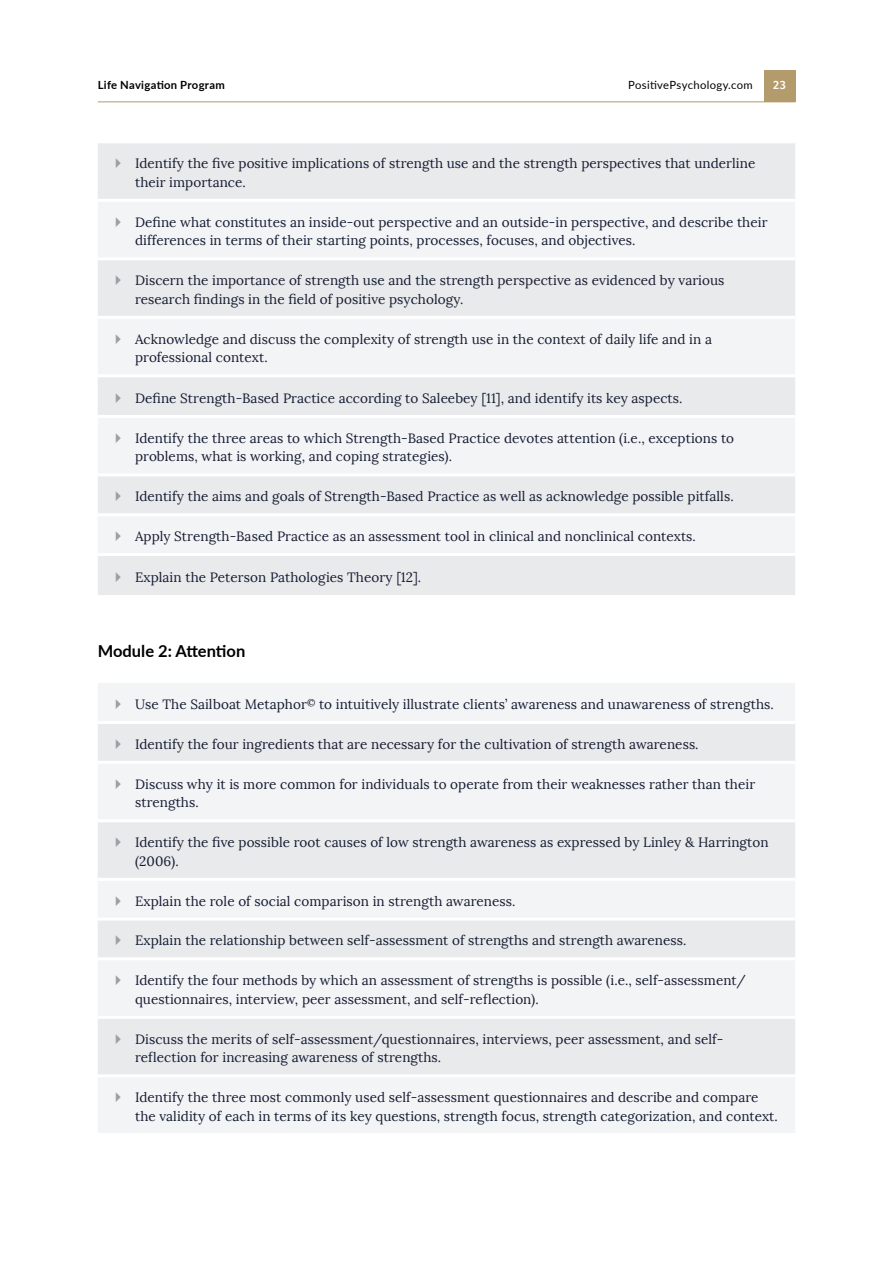
<style>
.page{position:relative;width:893px;height:1263px;background:#fff}
.page>*{position:absolute;margin:0;border:0;box-sizing:border-box;transform-origin:0 0}
.t1{font:700 16.5px "Lato";color:#000}
.t2{font:13.5px/18.8px "Lora";letter-spacing:.005em;color:#161d33}
.t3{font:500 12px "Fira Sans";color:#fff}
.t4{font:11.25px "Lato";letter-spacing:.025em;color:#000}
.t5{font:700 11.25px "Lato";letter-spacing:.025em;color:#000}
</style>
<div class="page">
<div style="left:98px;top:143px;width:697px;height:452px;background:#e9eaec"></div>
<svg style="left:98px;top:202px;width:697px;height:351px;fill:#f3f4f6"></svg>
<hr style="left:98px;top:199px;width:697px;height:3px;background:#fff">
<hr style="left:98px;top:257px;width:697px;height:3px;background:#fff">
<hr style="left:98px;top:316px;width:697px;height:3px;background:#fff">
<hr style="left:98px;top:374px;width:697px;height:3px;background:#fff">
<hr style="left:98px;top:415px;width:697px;height:3px;background:#fff">
<hr style="left:98px;top:473px;width:697px;height:3px;background:#fff">
<hr style="left:98px;top:513px;width:697px;height:3px;background:#fff">
<hr style="left:98px;top:553px;width:697px;height:3px;background:#fff">
<div style="left:98px;top:683px;width:697px;height:450px;background:#f3f4f6"></div>
<svg style="left:98px;top:724px;width:697px;height:350px;fill:#e9eaec"></svg>
<hr style="left:98px;top:721px;width:697px;height:3px;background:#fff">
<hr style="left:98px;top:761px;width:697px;height:3px;background:#fff">
<hr style="left:98px;top:819px;width:697px;height:3px;background:#fff">
<hr style="left:98px;top:878px;width:697px;height:3px;background:#fff">
<hr style="left:98px;top:917px;width:697px;height:3px;background:#fff">
<hr style="left:98px;top:957px;width:697px;height:3px;background:#fff">
<hr style="left:98px;top:1016px;width:697px;height:3px;background:#fff">
<hr style="left:98px;top:1074px;width:697px;height:3px;background:#fff">
<hr style="left:98px;top:102px;width:697px;height:1px;background:#b49b6b">
<div style="left:764px;top:71px;width:31px;height:31px;background:#b49b6b"></div>
<svg style="left:116px;top:158px;width:5px;height:10px"></svg>
<svg style="left:116px;top:217px;width:5px;height:10px"></svg>
<svg style="left:116px;top:275px;width:5px;height:10px"></svg>
<svg style="left:116px;top:334px;width:5px;height:10px"></svg>
<svg style="left:116px;top:393px;width:5px;height:10px"></svg>
<svg style="left:116px;top:433px;width:5px;height:10px"></svg>
<svg style="left:116px;top:491px;width:5px;height:10px"></svg>
<svg style="left:116px;top:531px;width:5px;height:10px"></svg>
<svg style="left:116px;top:572px;width:5px;height:9px"></svg>
<svg style="left:116px;top:699px;width:5px;height:10px"></svg>
<svg style="left:116px;top:739px;width:5px;height:10px"></svg>
<svg style="left:116px;top:779px;width:5px;height:9px"></svg>
<svg style="left:116px;top:837px;width:5px;height:10px"></svg>
<svg style="left:116px;top:896px;width:5px;height:9px"></svg>
<svg style="left:116px;top:935px;width:5px;height:10px"></svg>
<svg style="left:116px;top:975px;width:5px;height:10px"></svg>
<svg style="left:116px;top:1034px;width:5px;height:9px"></svg>
<svg style="left:116px;top:1092px;width:5px;height:10px"></svg>
<p class="t5" style="left:98px;top:77px;width:129px">Life Navigation Program</p>
<p class="t4" style="left:628px;top:77px;width:126px">PositivePsychology.com</p>
<p class="t3" style="left:773px;top:75px;width:14px">23</p>
<p class="t2" style="left:135px;top:154px;width:622px">Identify the five positive implications of strength use and the strength perspectives that underline their importance.</p>
<p class="t2" style="left:135px;top:212px;width:634px">Define what constitutes an inside-out perspective and an outside-in perspective, and describe their differences in terms of their starting points, processes, focuses, and objectives.</p>
<p class="t2" style="left:135px;top:271px;width:591px">Discern the importance of strength use and the strength perspective as evidenced by various research findings in the field of positive psychology.</p>
<p class="t2" style="left:135px;top:329px;width:578px">Acknowledge and discuss the complexity of strength use in the context of daily life and in a professional context.</p>
<p class="t2" style="left:135px;top:389px;width:549px">Define Strength-Based Practice according to Saleebey [11], and identify its key aspects.</p>
<p class="t2" style="left:135px;top:429px;width:601px">Identify the three areas to which Strength-Based Practice devotes attention (i.e., exceptions to problems, what is working, and coping strategies).</p>
<p class="t2" style="left:135px;top:487px;width:600px">Identify the aims and goals of Strength-Based Practice as well as acknowledge possible pitfalls.</p>
<p class="t2" style="left:135px;top:527px;width:562px">Apply Strength-Based Practice as an assessment tool in clinical and nonclinical contexts.</p>
<p class="t2" style="left:135px;top:567px;width:288px">Explain the Peterson Pathologies Theory [12].</p>
<p class="t1" style="left:98px;top:639px;width:149px">Module 2: Attention</p>
<p class="t2" style="left:135px;top:695px;width:640px">Use The Sailboat Metaphor<sup>©</sup> to intuitively illustrate clients’ awareness and unawareness of strengths.</p>
<p class="t2" style="left:135px;top:735px;width:565px">Identify the four ingredients that are necessary for the cultivation of strength awareness.</p>
<p class="t2" style="left:135px;top:774px;width:622px">Discuss why it is more common for individuals to operate from their weaknesses rather than their strengths.</p>
<p class="t2" style="left:135px;top:833px;width:635px">Identify the five possible root causes of low strength awareness as expressed by Linley &amp; Harrington (2006).</p>
<p class="t2" style="left:135px;top:891px;width:382px">Explain the role of social comparison in strength awareness.</p>
<p class="t2" style="left:135px;top:931px;width:553px">Explain the relationship between self-assessment of strengths and strength awareness.</p>
<p class="t2" style="left:135px;top:971px;width:612px">Identify the four methods by which an assessment of strengths is possible (i.e., self-assessment/ questionnaires, interview, peer assessment, and self-reflection).</p>
<p class="t2" style="left:135px;top:1029px;width:590px">Discuss the merits of self-assessment/questionnaires, interviews, peer assessment, and self&shy;reflection for increasing awareness of strengths.</p>
<p class="t2" style="left:135px;top:1088px;width:644px">Identify the three most commonly used self-assessment questionnaires and describe and compare the validity of each in terms of its key questions, strength focus, strength categorization, and context.</p>
</div>
